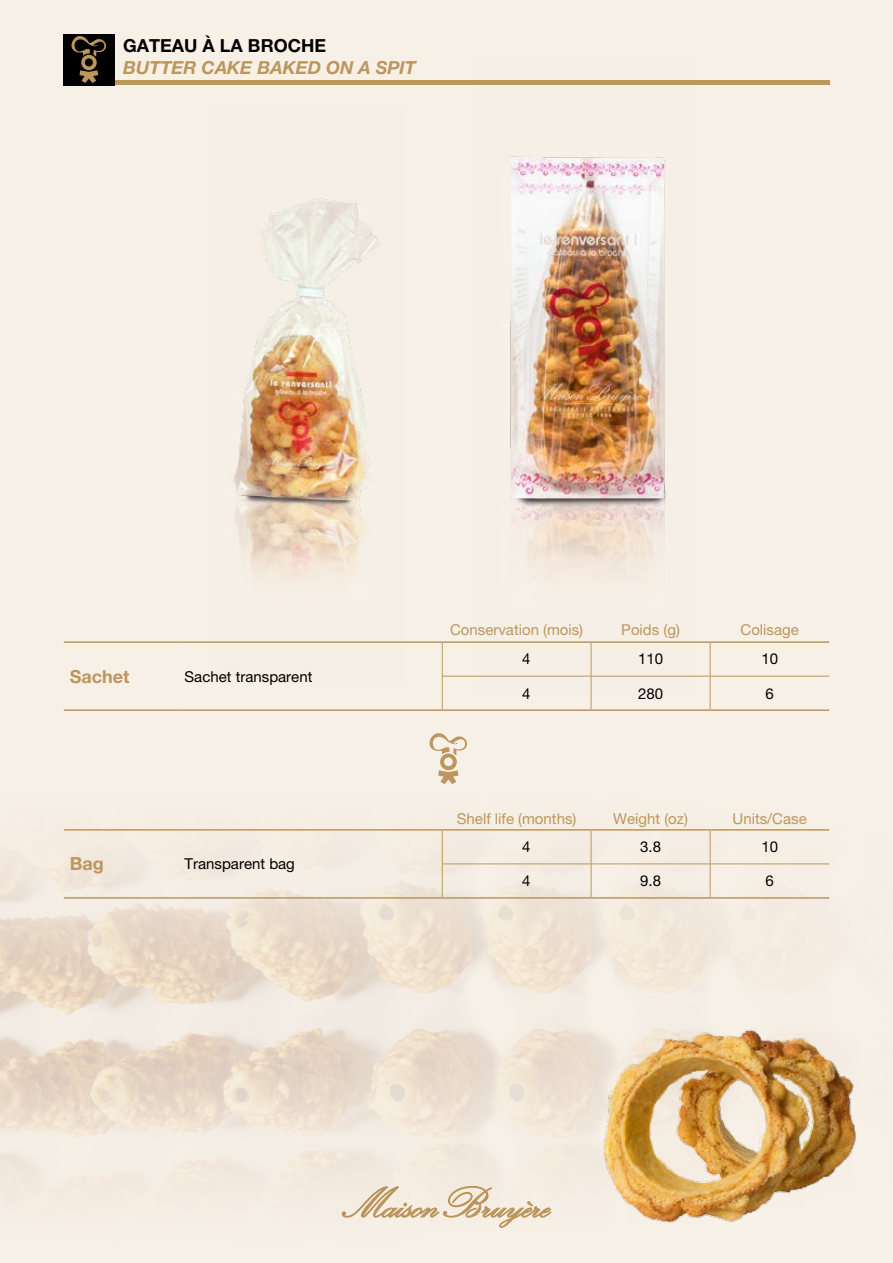
<style>
.page{position:relative;width:893px;height:1263px;background:#fff}
.page>*{position:absolute;margin:0;border:0;box-sizing:border-box;transform-origin:0 0}
.t1{font:italic 700 18px "Helvetica Neue LT Pro";color:#bc965c}
.t2{font:700 18px "Helvetica Neue LT Pro";color:#000}
.t3{font:700 18px "Helvetica Neue LT Pro";color:#bc965c}
.t4{font:15px "Helvetica Neue LT Pro";color:#bc965c}
.t5{font:15px "Helvetica Neue LT Pro";color:#000}
</style>
<div class="page">
<img style="left:0;top:0;width:893px;height:1263px">
<hr style="left:591px;top:643px;width:1px;height:33px;background:#bc965c">
<hr style="left:591px;top:676px;width:1px;height:33px;background:#bc965c">
<hr style="left:710px;top:643px;width:1px;height:33px;background:#bc965c">
<hr style="left:710px;top:676px;width:1px;height:33px;background:#bc965c">
<hr style="left:64px;top:641px;width:115px;height:2px;background:#bc965c">
<hr style="left:179px;top:641px;width:263px;height:2px;background:#bc965c">
<hr style="left:710px;top:641px;width:119px;height:2px;background:#bc965c">
<hr style="left:64px;top:709px;width:115px;height:2px;background:#bc965c">
<hr style="left:179px;top:709px;width:263px;height:2px;background:#bc965c">
<hr style="left:442px;top:643px;width:1px;height:33px;background:#bc965c">
<hr style="left:442px;top:676px;width:1px;height:33px;background:#bc965c">
<hr style="left:442px;top:641px;width:149px;height:2px;background:#bc965c">
<hr style="left:591px;top:641px;width:119px;height:2px;background:#bc965c">
<hr style="left:442px;top:709px;width:149px;height:2px;background:#bc965c">
<hr style="left:591px;top:709px;width:119px;height:2px;background:#bc965c">
<hr style="left:710px;top:709px;width:119px;height:2px;background:#bc965c">
<hr style="left:442px;top:676px;width:149px;height:1px;background:#bc965c">
<hr style="left:591px;top:676px;width:119px;height:1px;background:#bc965c">
<hr style="left:710px;top:676px;width:119px;height:1px;background:#bc965c">
<svg style="left:425px;top:733px;width:42px;height:51px;background:#e7d7c1"></svg>
<hr style="left:591px;top:831px;width:1px;height:33px;background:#bc965c">
<hr style="left:591px;top:864px;width:1px;height:33px;background:#bc965c">
<hr style="left:442px;top:864px;width:149px;height:1px;background:#bc965c">
<hr style="left:591px;top:864px;width:119px;height:1px;background:#bc965c">
<hr style="left:710px;top:864px;width:119px;height:1px;background:#bc965c">
<hr style="left:710px;top:831px;width:1px;height:33px;background:#bc965c">
<hr style="left:710px;top:864px;width:1px;height:33px;background:#bc965c">
<hr style="left:64px;top:829px;width:115px;height:2px;background:#bc965c">
<hr style="left:179px;top:829px;width:263px;height:2px;background:#bc965c">
<hr style="left:442px;top:829px;width:149px;height:2px;background:#bc965c">
<hr style="left:591px;top:829px;width:119px;height:2px;background:#bc965c">
<hr style="left:710px;top:829px;width:119px;height:2px;background:#bc965c">
<hr style="left:64px;top:897px;width:115px;height:2px;background:#bc965c">
<hr style="left:179px;top:897px;width:263px;height:2px;background:#bc965c">
<hr style="left:710px;top:897px;width:119px;height:2px;background:#bc965c">
<hr style="left:442px;top:831px;width:1px;height:33px;background:#bc965c">
<hr style="left:442px;top:864px;width:1px;height:33px;background:#bc965c">
<hr style="left:442px;top:897px;width:149px;height:2px;background:#bc965c">
<hr style="left:591px;top:897px;width:119px;height:2px;background:#bc965c">
<hr style="left:115px;top:81px;width:714px;height:4px;background:#bc965c">
<div style="left:64px;top:34px;width:51px;height:51px;background:#000"></div>
<svg style="left:71px;top:36px;width:35px;height:47px"></svg>
<p class="t2" style="left:123px;top:35px;width:204px">GATEAU À LA BROCHE</p>
<p class="t1" style="left:123px;top:56px;width:294px">BUTTER CAKE BAKED ON A SPIT</p>
<p class="t3" style="left:70px;top:665px;width:61px">SACHET</p>
<p class="t5" style="left:185px;top:667px;width:129px">Sachet transparent</p>
<p class="t3" style="left:70px;top:853px;width:36px">BAG</p>
<p class="t5" style="left:185px;top:855px;width:112px">Transparent bag</p>
<p class="t4" style="left:450px;top:620px;width:135px">Conservation (mois)</p>
<p class="t4" style="left:621px;top:620px;width:60px">Poids (g)</p>
<p class="t4" style="left:740px;top:620px;width:60px">Colisage</p>
<p class="t5" style="left:522px;top:650px;width:10px">4</p>
<p class="t5" style="left:638px;top:650px;width:27px">110</p>
<p class="t5" style="left:761px;top:650px;width:18px">10</p>
<p class="t5" style="left:522px;top:684px;width:10px">4</p>
<p class="t5" style="left:638px;top:684px;width:27px">280</p>
<p class="t5" style="left:765px;top:684px;width:10px">6</p>
<p class="t4" style="left:457px;top:810px;width:121px">Shelf life (months)</p>
<p class="t4" style="left:613px;top:810px;width:76px">Weight (oz)</p>
<p class="t4" style="left:733px;top:810px;width:76px">Units/Case</p>
<p class="t5" style="left:522px;top:838px;width:10px">4</p>
<p class="t5" style="left:640px;top:838px;width:22px">3.8</p>
<p class="t5" style="left:761px;top:838px;width:18px">10</p>
<p class="t5" style="left:522px;top:872px;width:10px">4</p>
<p class="t5" style="left:640px;top:872px;width:22px">9.8</p>
<p class="t5" style="left:765px;top:872px;width:10px">6</p>
</div>
